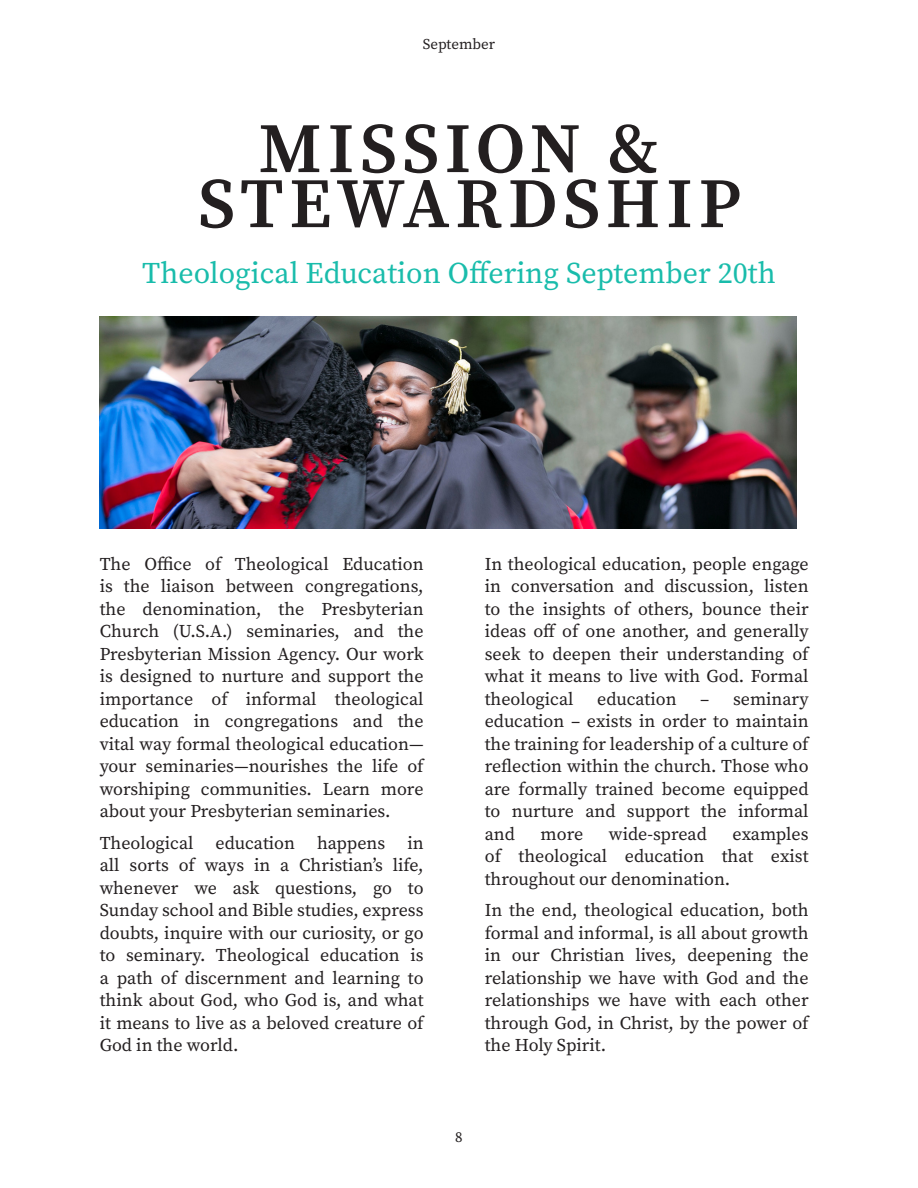
<style>
.page{position:relative;width:918px;height:1188px;background:#fff}
.page>*{position:absolute;margin:0;border:0;box-sizing:border-box;transform-origin:0 0}
.Headline_-_50pt_Semi{font:600 70.5px "Source Serif Pro";letter-spacing:.075em;color:#231f20}
.Body_Text_-_1st_Lett{font:30px "Source Serif Pro";color:#19bcab}
.Body_Text_-_1st_Lett-2{font:18px/22.5px "Source Serif Pro";color:#231f20;text-align:justify}
.Headline_-_50pt_Semi-2{font:15px "Source Serif Pro";color:#231f20}
</style>
<div class="page">
<img style="left:100px;top:317px;width:697px;height:212px">
<p class="Headline_-_50pt_Semi-2" style="left:423px;top:34px;width:74px">September</p>
<p class="Headline_-_50pt_Semi" style="left:259px;top:101px;width:402px">MISSION &amp;</p>
<p class="Headline_-_50pt_Semi" style="left:198px;top:156px;width:544px">STEWARDSHIP</p>
<p class="Body_Text_-_1st_Lett" style="left:142px;top:253px;width:635px">Theological Education Offering September 20th</p>
<p class="Body_Text_-_1st_Lett-2" style="left:100px;top:553px;width:325px">The Office of Theological Education is the liaison between congregations, the denomination, the Presbyterian Church (U.S.A.) seminaries, and the Presbyterian Mission Agency. Our work is designed to nurture and support the importance of informal theological education in congregations and the vital way formal theological education— your seminaries—nourishes the life of worshiping communities. Learn more about your Presbyterian seminaries.</p>
<p class="Body_Text_-_1st_Lett-2" style="left:100px;top:832px;width:325px">Theological education happens in all sorts of ways in a Christian’s life, whenever we ask questions, go to Sunday school and Bible studies, express doubts, inquire with our curiosity, or go to seminary. Theological education is a path of discernment and learning to think about God, who God is, and what it means to live as a beloved creature of God in the world.</p>
<p class="Body_Text_-_1st_Lett-2" style="left:485px;top:553px;width:325px">In theological education, people engage in conversation and discussion, listen to the insights of others, bounce their ideas off of one another, and generally seek to deepen their understanding of what it means to live with God. Formal theological</p>
<p class="Body_Text_-_1st_Lett-2" style="left:597px;top:688px;width:81px">education</p>
<p class="Body_Text_-_1st_Lett-2" style="left:485px;top:688px;width:325px;text-indent:215px">– seminary education – exists in order to maintain the training for leadership of a culture of reflection within the church. Those who are formally trained become equipped to nurture and support the informal and</p>
<p class="Body_Text_-_1st_Lett-2" style="left:485px;top:823px;width:325px;text-indent:248px">examples of theological education that exist throughout our denomination.</p>
<p class="Body_Text_-_1st_Lett-2" style="left:485px;top:899px;width:325px">In the end, theological education, both formal and informal, is all about growth in our Christian lives, deepening the relationship we have with God and the relationships we have with each other through God, in Christ, by the power of the Holy Spirit.</p>
<p class="Body_Text_-_1st_Lett-2" style="left:541px;top:823px;width:44px">more</p>
<p class="Body_Text_-_1st_Lett-2" style="left:609px;top:823px;width:100px">wide-spread</p>
<p class="Headline_-_50pt_Semi-2" style="left:455px;top:1127px;width:9px">8</p>
</div>
